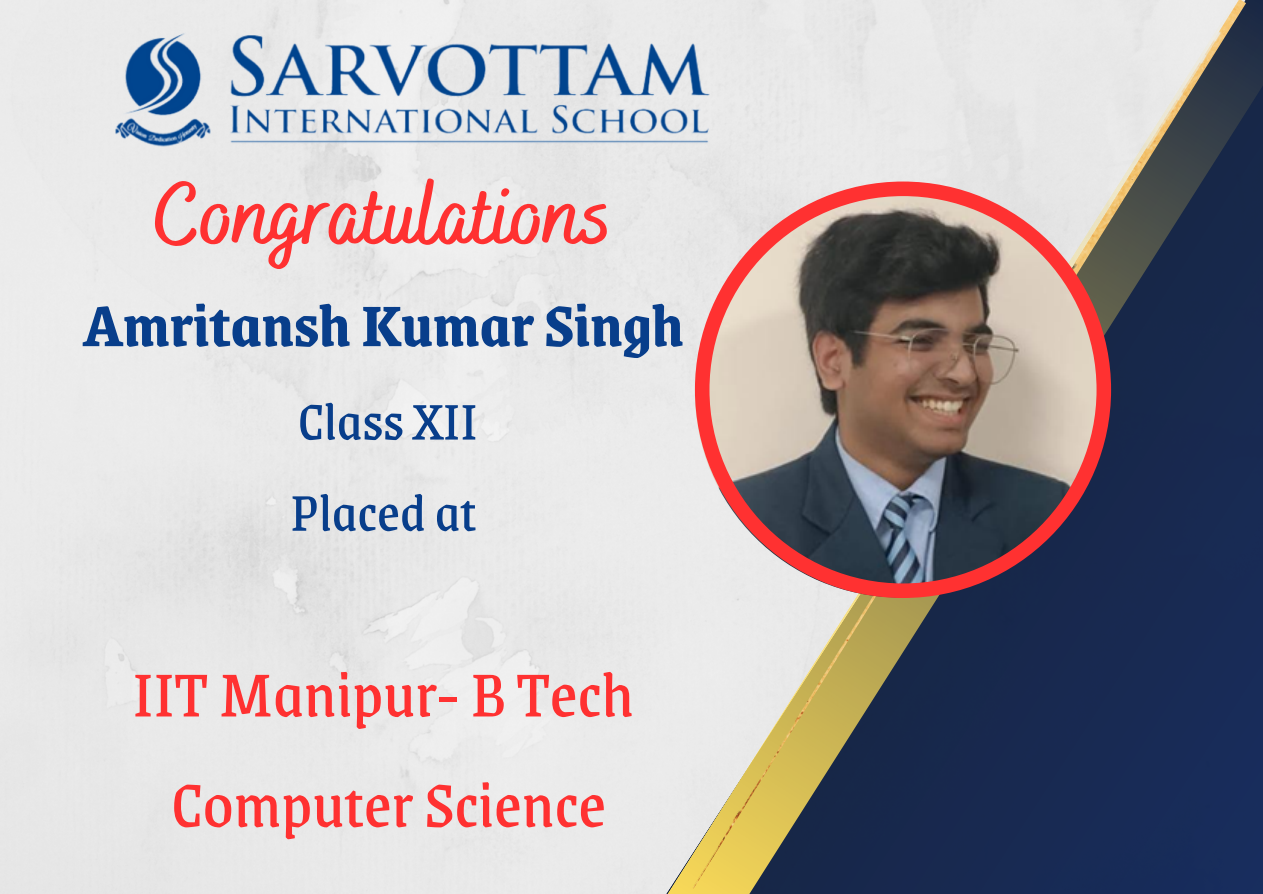
<style>
.page{position:relative;width:1263px;height:894px;background:#fff}
.page>*{position:absolute;margin:0;border:0;box-sizing:border-box;transform-origin:0 0}
.t1{font:700 87px "Bakerie Smooth";color:#ff3131}
.t2{font:69px/110.2px "Grenze";color:#ff3131;text-align:center}
.t3{font:700 64.5px "Grenze";color:#083e8b}
.t4{font:57px/91.1px "Grenze";color:#083e8b}
</style>
<div class="page">
<svg style="left:653px;top:0;width:610px;height:893px;background:#9ea5b2"></svg>
<img style="left:684px;top:0;width:562px;height:892px">
<svg style="left:695px;top:181px;width:416px;height:417px;background:#9a7f7c"></svg>
<img style="left:98px;top:26px;width:635px;height:126px">
<p class="t1" style="left:154px;top:164px;width:459px">Congratulations</p>
<p class="t3" style="left:83px;top:275px;width:602px">Amritansh Kumar Singh</p>
<p class="t4" style="left:290px;top:373px;width:189px">Class XII<br>Placed at</p>
<p class="t2" style="left:132px;top:636px;width:503px">IIT Manipur- B Tech<br>Computer Science</p>
</div>
